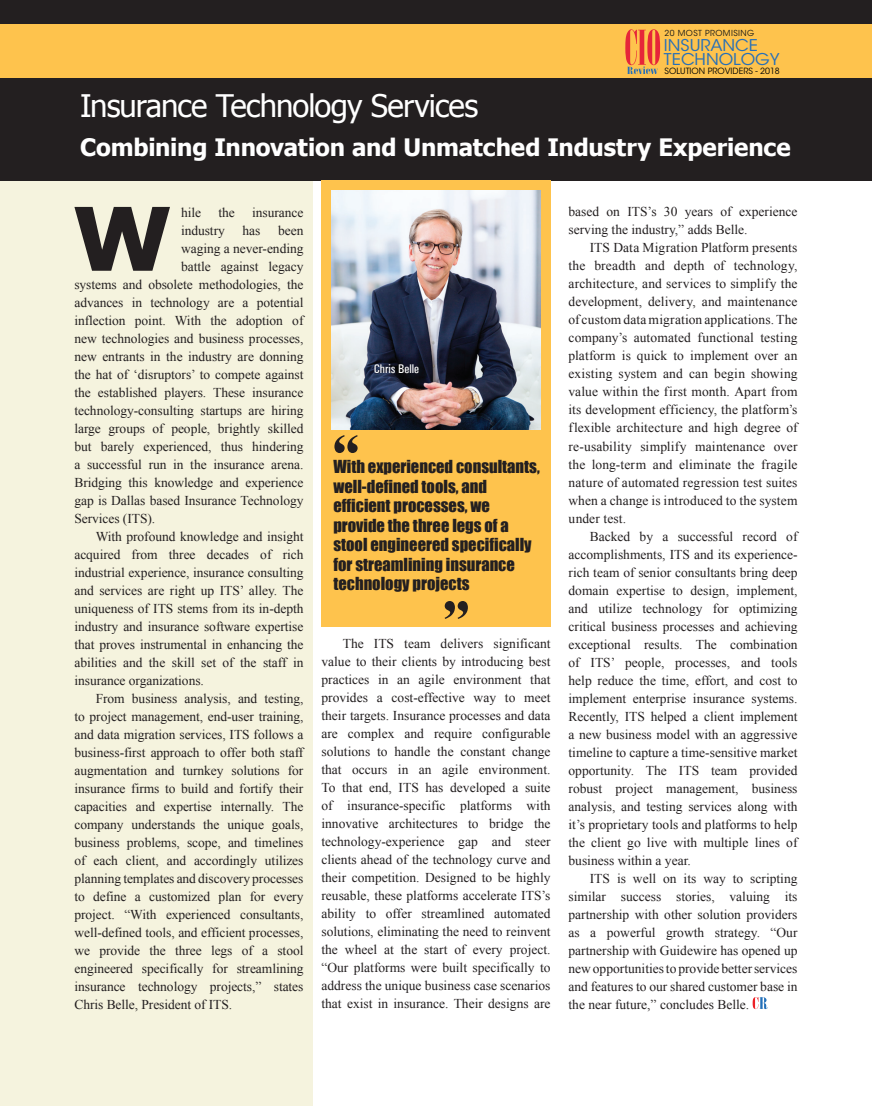
<style>
.page{position:relative;width:872px;height:1106px;background:#fff}
.page>*{position:absolute;margin:0;border:0;box-sizing:border-box;transform-origin:0 0}
.t1{font:700 87.75px "Tahoma";color:#231f20;scale:1.09 1}
.t2{font:31.05px "Tahoma";letter-spacing:-.03em;color:#fff}
.t3{font:700 24px "Tahoma";letter-spacing:-.005em;color:#fff}
.t4{font:16.5px/19.5px "Impact";color:#231f20}
.t5{font:16.2px/14.2px "ITC Avant Garde Std";color:#266fb8;scale:1.06 1}
.t6{font:13.5px/18px "Times New Roman";letter-spacing:-.005em;color:#231f20;text-align:justify}
.t7{font:500 condensed 12.6px "Univers";color:#fff}
.t8{font:8.55px "ITC Avant Garde Std";color:#040504}
.t9{font:8.25px "ITC Avant Garde Std";letter-spacing:.05em;color:#1a1a18}
</style>
<div class="page">
<div style="left:0;top:0;width:312px;height:1106px;background:#f5f3de"></div>
<div style="left:0;top:0;width:872px;height:180px;background:#231f20"></div>
<svg style="left:752px;top:997px;width:15px;height:12px"></svg>
<div style="left:0;top:24px;width:872px;height:54px;background:#fec34d"></div>
<div style="left:321px;top:180px;width:229px;height:446px;background:#fec34d"></div>
<svg style="left:444px;top:601px;width:24px;height:18px"></svg>
<svg style="left:334px;top:435px;width:24px;height:18px"></svg>
<img style="left:331px;top:190px;width:210px;height:239px">
<svg style="left:625px;top:29px;width:35px;height:45px"></svg>
<p class="t9" style="left:664px;top:28px;width:91px">20 MOST PROMISING</p>
<p class="t8" style="left:664px;top:66px;width:117px">SOLUTION PROVIDERS - 2018</p>
<p class="t5" style="left:664px;top:38px;width:111px">INSURANCE<br>TECHNOLOGY</p>
<h2 class="t2" style="left:80px;top:85px;width:399px">Insurance Technology Services</h2>
<h3 class="t3" style="left:80px;top:131px;width:712px">Combining Innovation and Unmatched Industry Experience</h3>
<h1 class="t1" style="left:73px;top:177px;width:92px">W</h1>
<p class="t6" style="left:181px;top:203px;width:22px">hile</p>
<p class="t6" style="left:218px;top:203px;width:18px">the</p>
<p class="t6" style="left:252px;top:203px;width:53px">insurance</p>
<p class="t6" style="left:181px;top:221px;width:45px">industry</p>
<p class="t6" style="left:242px;top:221px;width:19px">has</p>
<p class="t6" style="left:278px;top:221px;width:27px">been</p>
<p class="t6" style="left:181px;top:239px;width:124px">waging a never-ending</p>
<p class="t6" style="left:181px;top:257px;width:124px">battle against legacy</p>
<p class="t6" style="left:74px;top:275px;width:230px">systems and obsolete methodologies, the</p>
<p class="t6" style="left:74px;top:293px;width:230px">advances in technology are a potential</p>
<p class="t6" style="left:74px;top:311px;width:230px">inflection point. With the adoption of</p>
<p class="t6" style="left:74px;top:329px;width:230px">new technologies and business processes,</p>
<p class="t6" style="left:74px;top:347px;width:230px">new entrants in the industry are donning</p>
<p class="t6" style="left:74px;top:365px;width:230px">the hat of ‘disruptors’ to compete against</p>
<p class="t6" style="left:74px;top:383px;width:230px">the established players. These insurance</p>
<p class="t6" style="left:74px;top:401px;width:230px">technology-consulting startups are hiring</p>
<p class="t6" style="left:74px;top:419px;width:230px">large groups of people, brightly skilled</p>
<p class="t6" style="left:74px;top:437px;width:230px">but barely experienced, thus hindering</p>
<p class="t6" style="left:74px;top:455px;width:231px">a successful run in the insurance arena.</p>
<p class="t6" style="left:74px;top:473px;width:230px">Bridging this knowledge and experience</p>
<p class="t6" style="left:74px;top:491px;width:230px">gap is Dallas based Insurance Technology</p>
<p class="t6" style="left:74px;top:509px;width:82px">Services (ITS).</p>
<p class="t6" style="left:96px;top:527px;width:209px">With profound knowledge and insight</p>
<p class="t6" style="left:74px;top:545px;width:230px">acquired from three decades of rich</p>
<p class="t6" style="left:74px;top:563px;width:230px">industrial experience, insurance consulting</p>
<p class="t6" style="left:74px;top:581px;width:230px">and services are right up ITS’ alley. The</p>
<p class="t6" style="left:74px;top:599px;width:230px">uniqueness of ITS stems from its in-depth</p>
<p class="t6" style="left:74px;top:617px;width:230px">industry and insurance software expertise</p>
<p class="t6" style="left:74px;top:635px;width:230px">that proves instrumental in enhancing the</p>
<p class="t6" style="left:74px;top:653px;width:230px">abilities and the skill set of the staff in</p>
<p class="t6" style="left:74px;top:671px;width:131px">insurance organizations.</p>
<p class="t6" style="left:96px;top:689px;width:209px">From business analysis, and testing,</p>
<p class="t6" style="left:74px;top:707px;width:231px">to project management, end-user training,</p>
<p class="t6" style="left:74px;top:725px;width:230px">and data migration services, ITS follows a</p>
<p class="t6" style="left:74px;top:743px;width:230px">business-first approach to offer both staff</p>
<p class="t6" style="left:74px;top:761px;width:230px">augmentation and turnkey solutions for</p>
<p class="t6" style="left:74px;top:779px;width:230px">insurance firms to build and fortify their</p>
<p class="t6" style="left:74px;top:797px;width:230px">capacities and expertise internally. The</p>
<p class="t6" style="left:74px;top:815px;width:230px">company understands the unique goals,</p>
<p class="t6" style="left:74px;top:833px;width:230px">business problems, scope, and timelines</p>
<p class="t6" style="left:74px;top:851px;width:230px">of each client, and accordingly utilizes</p>
<p class="t6" style="left:74px;top:869px;width:230px">planning templates and discovery processes</p>
<p class="t6" style="left:74px;top:887px;width:230px">to define a customized plan for every</p>
<p class="t6" style="left:74px;top:905px;width:230px">project. “With experienced consultants,</p>
<p class="t6" style="left:74px;top:923px;width:230px">well-defined tools, and efficient processes,</p>
<p class="t6" style="left:74px;top:941px;width:230px">we provide the three legs of a stool</p>
<p class="t6" style="left:74px;top:959px;width:231px">engineered specifically for streamlining</p>
<p class="t6" style="left:74px;top:977px;width:230px">insurance technology projects,” states</p>
<p class="t6" style="left:74px;top:995px;width:159px">Chris Belle, President of ITS.</p>
<p class="t7" style="left:374px;top:361px;width:47px">Chris Belle</p>
<p class="t4" style="left:333px;top:456px;width:208px">With experienced consultants, well-defined tools, and efficient processes, we provide the three legs of a stool engineered specifically for streamlining insurance technology projects</p>
<p class="t6" style="left:321px;top:634px;width:230px;text-indent:21px">The ITS team delivers significant value to their clients by introducing best practices in an agile environment that provides a cost-effective way to meet their targets. Insurance processes and data are complex and require configurable solutions to handle the constant change that occurs in an agile environment.<br>To that end, ITS has developed a suite of insurance-specific platforms with innovative architectures to bridge the technology-experience gap and steer clients ahead of the technology curve and their competition. Designed to be highly reusable, these platforms accelerate ITS’s ability to offer streamlined automated solutions, eliminating the need to reinvent the wheel at the start of every project. “Our platforms were built specifically to address the unique business case scenarios that exist in insurance. Their designs are</p>
<p class="t6" style="left:568px;top:203px;width:230px">based on ITS’s 30 years of experience serving the industry,” adds Belle.</p>
<p class="t6" style="left:568px;top:239px;width:230px;text-indent:21px">ITS Data Migration Platform presents the breadth and depth of technology, architecture, and services to simplify the development, delivery, and maintenance of custom data migration applications. The company’s automated functional testing platform is quick to implement over an existing system and can begin showing value within the first month. Apart from its development efficiency, the platform’s flexible architecture and high degree of re-usability simplify maintenance over the long-term and eliminate the fragile nature of automated regression test suites when a change is introduced to the system under test.</p>
<p class="t6" style="left:568px;top:527px;width:230px;text-indent:21px">Backed by a successful record of accomplishments, ITS and its experience&shy;rich team of senior consultants bring deep domain expertise to design, implement, and utilize technology for optimizing critical business processes and achieving exceptional results. The combination of ITS’ people, processes, and tools help reduce the time, effort, and cost to implement enterprise insurance systems.<br>Recently, ITS helped a client implement a new business model with an aggressive timeline to capture a time-sensitive market opportunity. The ITS team provided robust project management, business analysis, and testing services along with it’s proprietary tools and platforms to help the client go live with multiple lines of business within a year.</p>
<p class="t6" style="left:568px;top:868px;width:230px;text-indent:21px">ITS is well on its way to scripting similar success stories, valuing its partnership with other solution providers as a powerful growth strategy. “Our partnership with Guidewire has opened up new opportunities to provide better services and features to our shared customer base in the near future,” concludes Belle.</p>
</div>
